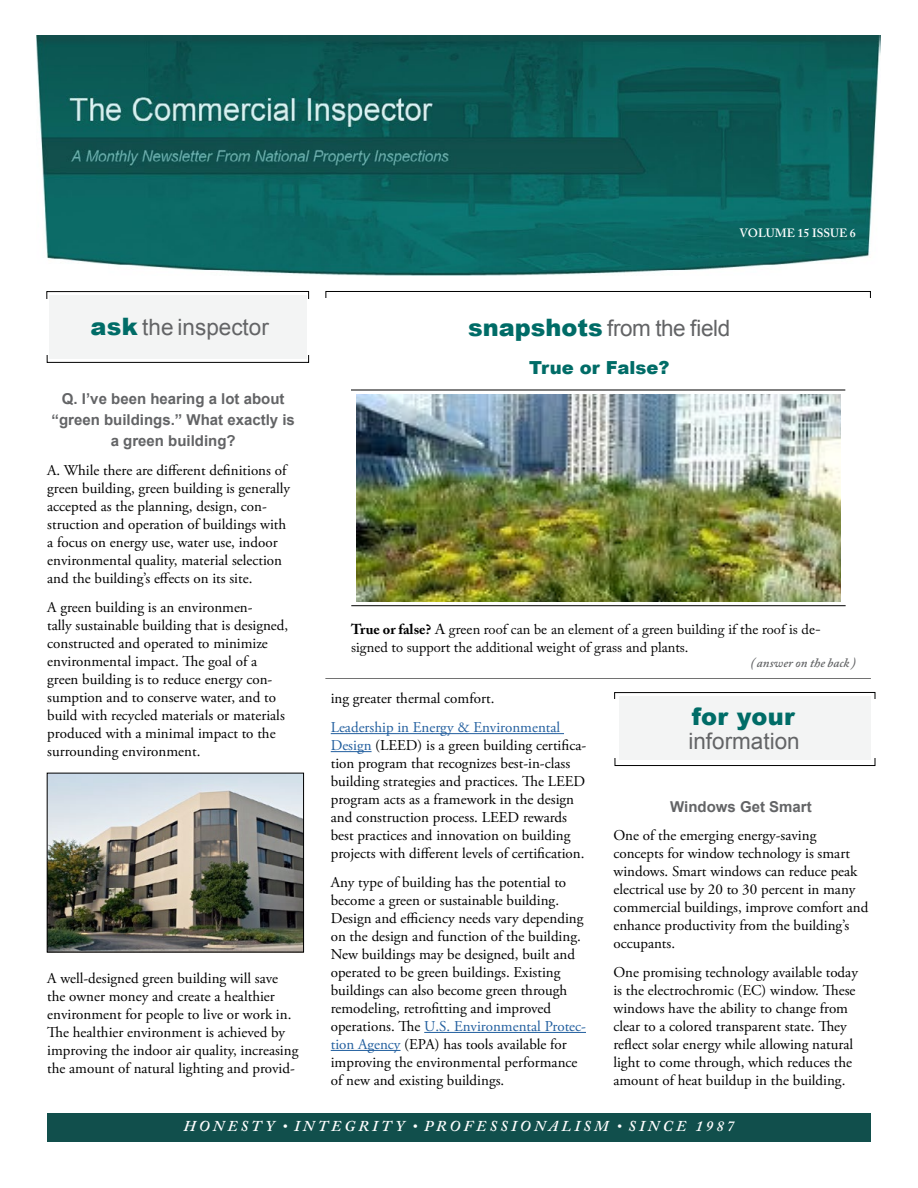
<style>
.page{position:relative;width:918px;height:1188px;background:#fff}
.page>*{position:absolute;margin:0;border:0;box-sizing:border-box;transform-origin:0 0}
.t1{font:900 24px "Arial";letter-spacing:.015em;color:#006c67}
.t2{font:22.5px "Arial";color:#636466}
.t3{font:22.5px "Arial";letter-spacing:-.02em;color:#636466}
.t4{font:900 18px "Arial";color:#006c67}
.t5{font:15px/18px "Adobe Garamond Pro";color:#000}
.t6{font:700 15px/21px "Arial";color:#636466;text-align:center}
.t7{font:italic 600 15px "Adobe Caslon Pro";letter-spacing:.215em;color:#fff}
.t8{font:14.25px/18px "Adobe Caslon Pro";color:#000}
.t9{font:italic 600 12.75px "Adobe Caslon Pro";color:#636466}
.t10{font:600 12px "Adobe Caslon Pro";color:#fff}
.s1{font-weight:900;font-size:24px;color:#006c67}
.s2{font-weight:700}
.s3{color:#215e9e}
.s4{font-style:normal;font-size:13.5px}
</style>
<div class="page">
<img style="left:37px;top:36px;width:843px;height:239px">
<hr style="left:331px;top:733px;width:233px;height:1px;background:#215e9e">
<hr style="left:331px;top:751px;width:41px;height:1px;background:#215e9e">
<hr style="left:424px;top:1032px;width:162px;height:1px;background:#215e9e">
<hr style="left:331px;top:1050px;width:70px;height:1px;background:#215e9e">
<div style="left:48px;top:1113px;width:823px;height:29px;background:#114f4c"></div>
<hr style="left:351px;top:390px;width:494px;height:1px;background:#000">
<hr style="left:351px;top:605px;width:495px;height:1px;background:#000">
<div style="left:47px;top:291px;width:262px;height:72px;border:1px solid #000"></div>
<div style="left:39px;top:299px;width:281px;height:56px;background:#fff"></div>
<div style="left:49px;top:295px;width:258px;height:64px;background:#f3f4f4"></div>
<img style="left:49px;top:775px;width:253px;height:175px">
<div style="left:47px;top:773px;width:257px;height:179px;border:1px solid #000"></div>
<img style="left:357px;top:394px;width:483px;height:207px">
<div style="left:614px;top:692px;width:261px;height:74px;border:1px solid #000"></div>
<div style="left:610px;top:700px;width:271px;height:58px;background:#fff"></div>
<div style="left:619px;top:697px;width:251px;height:63px;background:#f3f4f4"></div>
<p class="t10" style="left:740px;top:226px;width:118px">VOLUME 15 ISSUE 6</p>
<h2 class="t2" style="left:91px;top:312px;width:180px"><span class="s1">ask</span> the inspector</h2>
<p class="t6" style="left:52px;top:389px;width:245px">Q. I’ve been hearing a lot about “green buildings.” What exactly is a green building?</p>
<p class="t5" style="left:47px;top:462px;width:244px">A. While there are different definitions of green building, green building is generally accepted as the planning, design, con&shy;struction and operation of buildings with a focus on energy use, water use, indoor environmental quality, material selection and the building’s effects on its site.</p>
<p class="t5" style="left:47px;top:599px;width:243px">A green building is an environmen-<br>tally sustainable building that is designed, constructed and operated to minimize environmental impact. The goal of a green building is to reduce energy con&shy;sumption and to conserve water, and to build with recycled materials or materials produced with a minimal impact to the surrounding environment.</p>
<p class="t5" style="left:47px;top:970px;width:253px">A well-designed green building will save the owner money and create a healthier environment for people to live or work in.<br>The healthier environment is achieved by improving the indoor air quality, increasing the amount of natural lighting and provid-</p>
<h2 class="t3" style="left:468px;top:313px;width:264px"><span class="s1">snapshots</span> from the field</h2>
<p class="t4" style="left:529px;top:354px;width:142px">True or False?</p>
<p class="t8" style="left:351px;top:620px;width:471px"><span class="s2">True or false?</span> A green roof can be an element of a green building if the roof is de&shy;signed to support the additional weight of grass and plants.</p>
<p class="t9" style="left:750px;top:655px;width:107px">( answer on the back )</p>
<h1 class="t1" style="left:692px;top:699px;width:105px">for your</h1>
<h2 class="t2" style="left:688px;top:727px;width:113px">information</h2>
<p class="t5" style="left:331px;top:690px;width:165px">ing greater thermal comfort.</p>
<p class="t5" style="left:331px;top:719px;width:257px"><span class="s3">Leadership in Energy &amp; Environmental Design</span> (LEED) is a green building certifica&shy;tion program that recognizes best-in-class building strategies and practices. The LEED program acts as a framework in the design and construction process. LEED rewards best practices and innovation on building projects with different levels of certification.</p>
<p class="t5" style="left:331px;top:874px;width:257px">Any type of building has the potential to become a green or sustainable building.<br>Design and efficiency needs vary depending on the design and function of the building.<br>New buildings may be designed, built and operated to be green buildings. Existing buildings can also become green through remodeling, retrofitting and improved operations. The <span class="s3">U.S. Environmental Protec&shy;tion Agency</span> (EPA) has tools available for improving the environmental performance of new and existing buildings.</p>
<p class="t6" style="left:670px;top:796px;width:143px">Windows Get Smart</p>
<p class="t5" style="left:613px;top:827px;width:256px">One of the emerging energy-saving concepts for window technology is smart windows. Smart windows can reduce peak electrical use by 20 to 30 percent in many commercial buildings, improve comfort and enhance productivity from the building’s occupants.</p>
<p class="t5" style="left:613px;top:964px;width:246px">One promising technology available today is the electrochromic (EC) window. These windows have the ability to change from clear to a colored transparent state. They reflect solar energy while allowing natural light to come through, which reduces the amount of heat buildup in the building.</p>
<p class="t7" style="left:184px;top:1117px;width:552px">HONESTY <span class="s4">•</span> INTEGRITY <span class="s4">•</span> PROFESSIONALISM <span class="s4">•</span> SINCE 1987</p>
</div>
